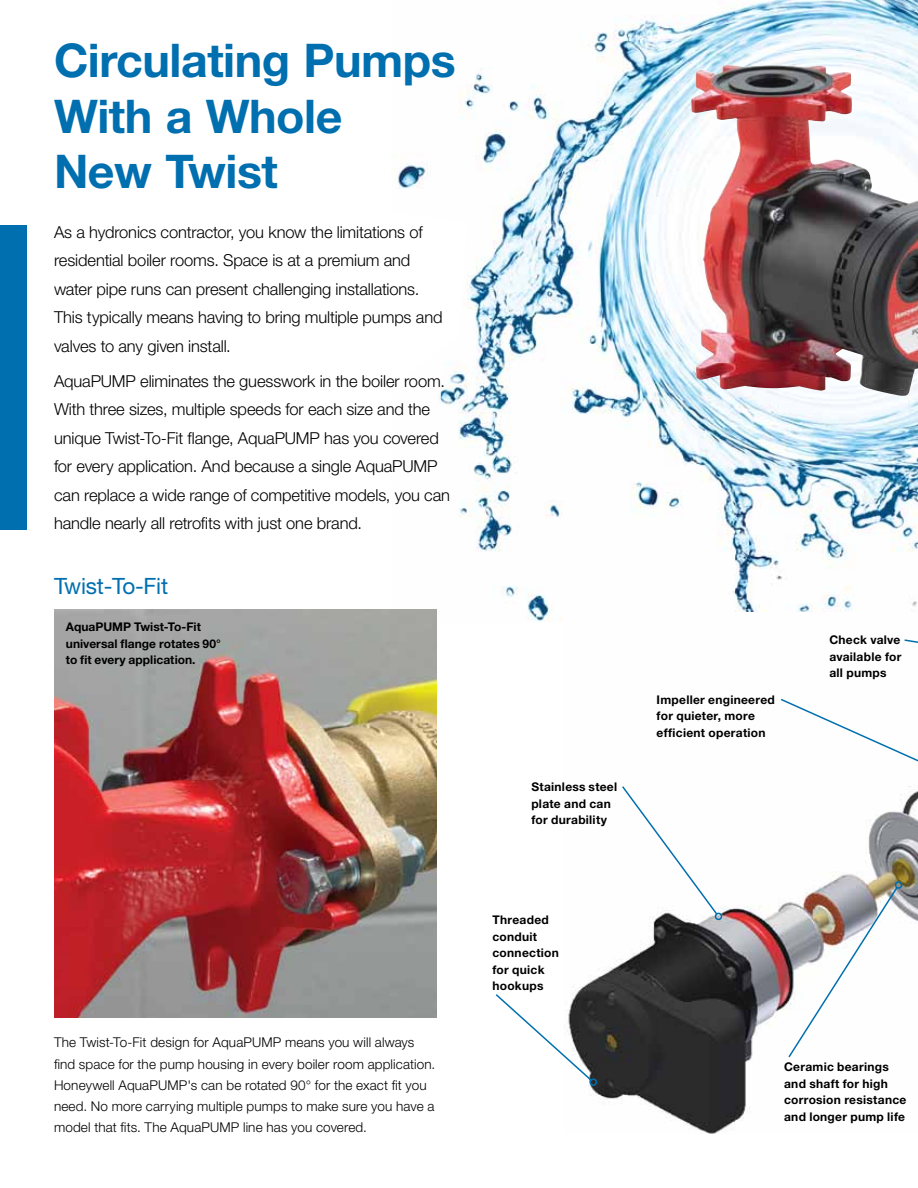
<style>
.page{position:relative;width:918px;height:1188px;background:#fff}
.page>*{position:absolute;margin:0;border:0;box-sizing:border-box;transform-origin:0 0}
.t1{font:700 46.5px/55.8px "Helvetica Neue";letter-spacing:-.01em;color:#006faf}
.t2{font:22.5px "Helvetica Neue";letter-spacing:-.01em;color:#006faf}
.t3{font:300 16.5px/28.5px "Helvetica Neue";letter-spacing:-.01em;color:#000}
.t4{font:300 13.5px/21px "Helvetica Neue";letter-spacing:.01em;color:#000}
.t5{font:700 12px/16.5px "Helvetica Neue";letter-spacing:.02em;color:#000}
.t6{font:700 12px/16.5px "Helvetica Neue";color:#000}
</style>
<div class="page">
<img style="left:392px;top:0;width:526px;height:622px">
<img style="left:564px;top:612px;width:354px;height:522px">
<div style="left:0;top:226px;width:27px;height:304px;background:#006faf"></div>
<img style="left:691px;top:65px;width:227px;height:331px">
<img style="left:54px;top:609px;width:382px;height:408px">
<svg style="left:621px;top:785px;width:98px;height:131px"></svg>
<div style="left:715px;top:913px;width:7px;height:7px;border:2px solid #006faf;border-radius:50%"></div>
<img style="left:787px;top:885px;width:112px;height:174px">
<div style="left:895px;top:881px;width:7px;height:8px;border:2px solid #006faf;border-radius:50%"></div>
<svg style="left:495px;top:993px;width:98px;height:89px"></svg>
<div style="left:590px;top:1078px;width:7px;height:8px;border:2px solid #006faf;border-radius:50%"></div>
<svg style="left:779px;top:697px;width:139px;height:88px"></svg>
<svg style="left:903px;top:638px;width:15px;height:28px"></svg>
<h1 class="t1" style="left:54px;top:31px;width:403px">Circulating Pumps<br>With a Whole<br>New Twist</h1>
<p class="t3" style="left:54px;top:217px;width:390px">As a hydronics contractor, you know the limitations of residential boiler rooms. Space is at a premium and water pipe runs can present challenging installations.<br>This typically means having to bring multiple pumps and valves to any given install.</p>
<p class="t3" style="left:54px;top:366px;width:398px">AquaPUMP eliminates the guesswork in the boiler room.<br>With three sizes, multiple speeds for each size and the unique Twist-To-Fit flange, AquaPUMP has you covered for every application. And because a single AquaPUMP can replace a wide range of competitive models, you can handle nearly all retrofits with just one brand.</p>
<h2 class="t2" style="left:54px;top:573px;width:116px">Twist-To-Fit</h2>
<p class="t6" style="left:66px;top:619px;width:157px">AquaPUMP Twist-To-Fit universal flange rotates 90° to fit every application.</p>
<p class="t4" style="left:54px;top:1032px;width:383px">The Twist-To-Fit design for AquaPUMP means you will always find space for the pump housing in every boiler room application.<br>Honeywell AquaPUMP's can be rotated 90° for the exact fit you need. No more carrying multiple pumps to make sure you have a model that fits. The AquaPUMP line has you covered.</p>
<p class="t5" style="left:531px;top:779px;width:87px">Stainless steel plate and can for durability</p>
<p class="t5" style="left:492px;top:911px;width:68px">Threaded conduit connection for quick hookups</p>
<p class="t5" style="left:657px;top:691px;width:120px">Impeller engineered for quieter, more efficient operation</p>
<p class="t5" style="left:829px;top:632px;width:74px;text-align:justify">Check valve available for all pumps</p>
<p class="t5" style="left:784px;top:1058px;width:124px">Ceramic bearings and shaft for high corrosion resistance and longer pump life</p>
</div>
